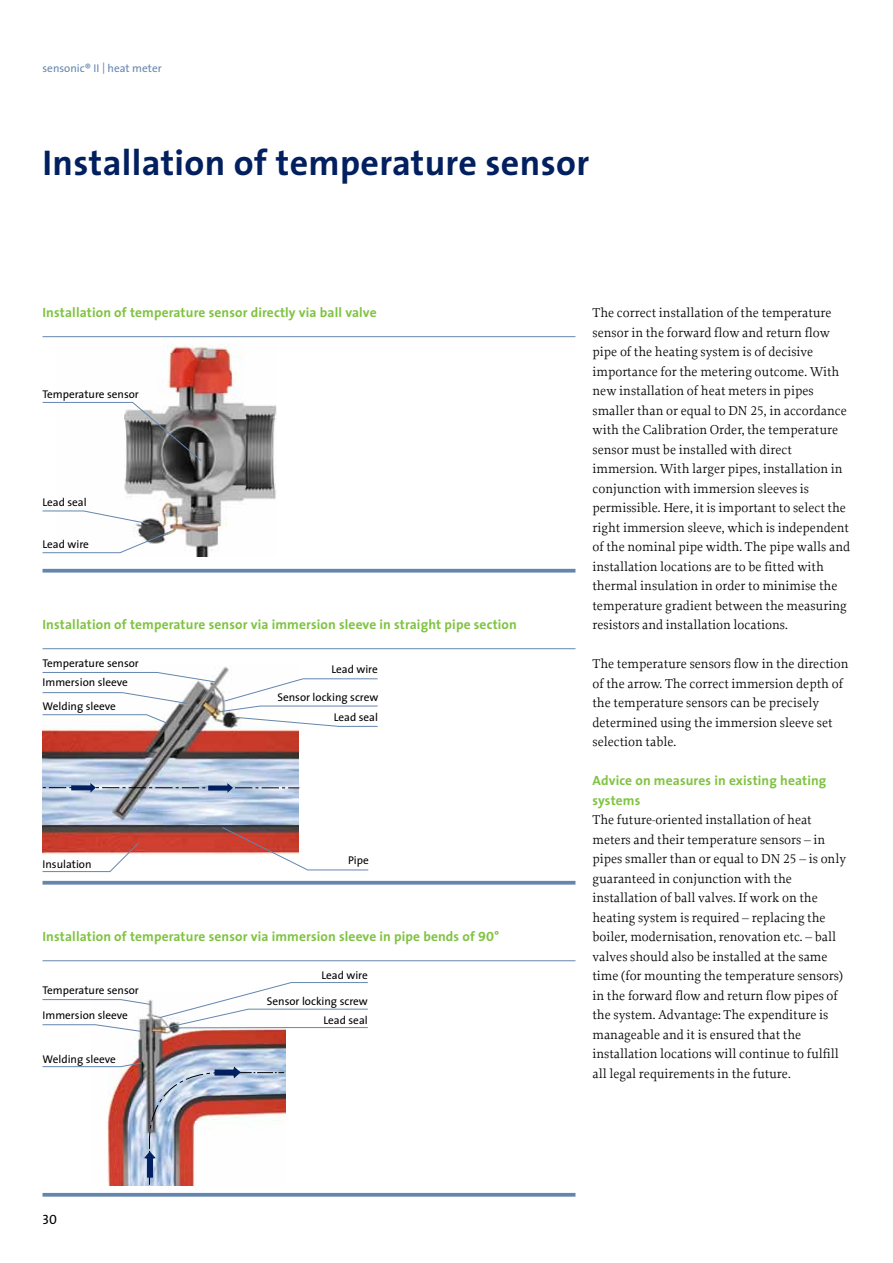
<style>
.page{position:relative;width:893px;height:1263px;background:#fff}
.page>*{position:absolute;margin:0;border:0;box-sizing:border-box;transform-origin:0 0}
.t1{font:700 36px "Ista The Sans";letter-spacing:.01em;color:#02205f}
.t2{font:13.5px/19.5px "Ista Proforma";color:#000}
.t3{font:700 13.5px/19.5px "Ista The Sans";letter-spacing:.01em;color:#80c342}
.t4{font:13.5px "Ista The Sans";color:#000}
.t5{font:11.25px/19.4px "Ista The Sans";color:#000;text-align:right}
.t6{font:11.25px "Ista The Sans";color:#6486ae}
</style>
<div class="page">
<img style="left:56px;top:344px;width:220px;height:212px">
<svg style="left:42px;top:402px;width:160px;height:59px"></svg>
<svg style="left:42px;top:510px;width:131px;height:43px"></svg>
<img style="left:132px;top:1000px;width:153px;height:62px">
<svg style="left:42px;top:1024px;width:100px;height:8px"></svg>
<svg style="left:42px;top:999px;width:109px;height:6px"></svg>
<img style="left:42px;top:1062px;width:243px;height:123px">
<svg style="left:159px;top:982px;width:209px;height:47px"></svg>
<img style="left:43px;top:666px;width:256px;height:160px">
<svg style="left:42px;top:672px;width:336px;height:55px"></svg>
<svg style="left:42px;top:826px;width:327px;height:46px"></svg>
<svg style="left:43px;top:783px;width:256px;height:10px;background:#a0aec4"></svg>
<hr style="left:43px;top:960px;width:532px;height:1px;background:#6486ae">
<hr style="left:43px;top:336px;width:532px;height:1px;background:#6486ae">
<svg style="left:43px;top:569px;width:532px;height:4px;background:#7392b6"></svg>
<svg style="left:43px;top:1193px;width:532px;height:4px;background:#708fb4"></svg>
<hr style="left:43px;top:648px;width:532px;height:1px;background:#6486ae">
<svg style="left:43px;top:881px;width:532px;height:4px;background:#7291b5"></svg>
<p class="t6" style="left:43px;top:59px;width:121px">sensonic® II | heat meter</p>
<h1 class="t1" style="left:43px;top:133px;width:548px">Installation of temperature sensor</h1>
<p class="t3" style="left:43px;top:302px;width:336px">Installation of temperature sensor directly via ball valve</p>
<p class="t5" style="left:43px;top:384px;width:98px">Temperature sensor</p>
<p class="t5" style="left:43px;top:492px;width:46px">Lead seal</p>
<p class="t5" style="left:43px;top:534px;width:48px">Lead wire</p>
<p class="t3" style="left:43px;top:614px;width:476px">Installation of temperature sensor via immersion sleeve in straight pipe section</p>
<p class="t5" style="left:43px;top:653px;width:98px;text-align:left">Temperature sensor<br>Immersion sleeve</p>
<p class="t5" style="left:43px;top:696px;width:75px">Welding sleeve</p>
<p class="t5" style="left:331px;top:660px;width:48px">Lead wire</p>
<p class="t5" style="left:277px;top:687px;width:102px">Sensor locking screw<br>Lead seal</p>
<p class="t5" style="left:43px;top:854px;width:51px">Insulation</p>
<p class="t5" style="left:348px;top:850px;width:22px">Pipe</p>
<p class="t3" style="left:43px;top:926px;width:458px">Installation of temperature sensor via immersion sleeve in pipe bends of 90°</p>
<p class="t5" style="left:43px;top:980px;width:98px">Temperature sensor</p>
<p class="t5" style="left:43px;top:1005px;width:87px">Immersion sleeve</p>
<p class="t5" style="left:43px;top:1049px;width:75px">Welding sleeve</p>
<p class="t4" style="left:43px;top:1208px;width:16px">30</p>
<p class="t5" style="left:321px;top:965px;width:48px">Lead wire</p>
<p class="t5" style="left:267px;top:991px;width:102px">Sensor locking screw<br>Lead seal</p>
<p class="t2" style="left:592px;top:303px;width:259px">The correct installation of the temperature sensor in the forward flow and return flow pipe of the heating system is of decisive importance for the metering outcome. With new installation of heat meters in pipes smaller than or equal to DN 25, in accordance with the Calibration Order, the temperature sensor must be installed with direct immersion. With larger pipes, installation in conjunction with immersion sleeves is permissible. Here, it is important to select the right immersion sleeve, which is independent of the nominal pipe width. The pipe walls and installation locations are to be fitted with thermal insulation in order to minimise the temperature gradient between the measuring resistors and installation locations.</p>
<p class="t2" style="left:592px;top:654px;width:258px">The temperature sensors flow in the direction of the arrow. The correct immersion depth of the temperature sensors can be precisely determined using the immersion sleeve set selection table.</p>
<p class="t3" style="left:592px;top:770px;width:235px">Advice on measures in existing heating systems</p>
<p class="t2" style="left:592px;top:810px;width:255px">The future-oriented installation of heat meters and their temperature sensors – in pipes smaller than or equal to DN 25 – is only guaranteed in conjunction with the installation of ball valves. If work on the heating system is required – replacing the boiler, modernisation, renovation etc. – ball valves should also be installed at the same time (for mounting the temperature sensors) in the forward flow and return flow pipes of the system. Advantage: The expenditure is manageable and it is ensured that the installation locations will continue to fulfill all legal requirements in the future.</p>
</div>
